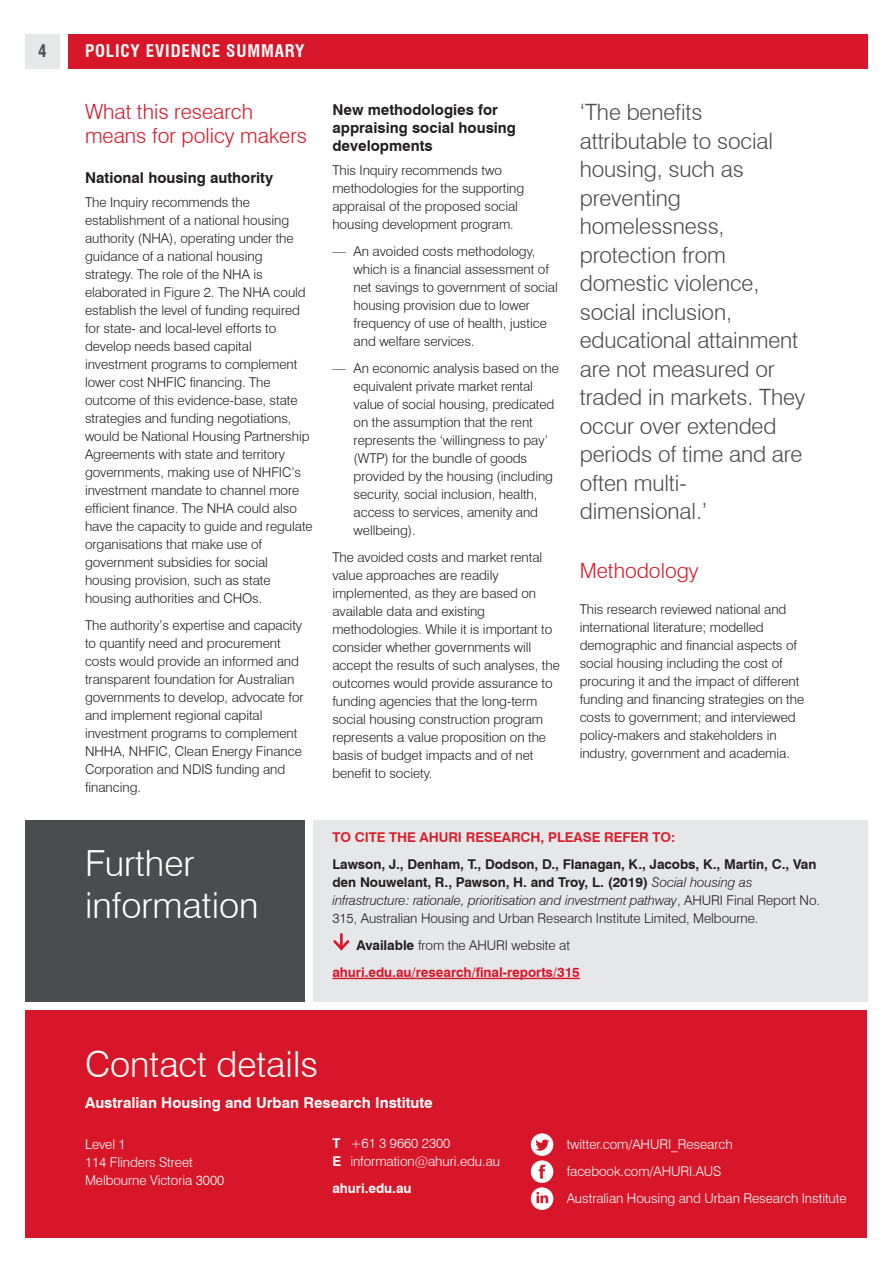
<style>
.page{position:relative;width:893px;height:1263px;background:#fff}
.page>*{position:absolute;margin:0;border:0;box-sizing:border-box;transform-origin:0 0}
.Section_heading{font:300 36px/42px "Swiss 721 BT";color:#fff}
.t1{font:300 22.5px/28.5px "Swiss 721 BT";letter-spacing:-.005em;color:#4b4c4d}
.Body_copy{font:300 21px/24px "Swiss 721 BT";color:#d71729}
.Subhead_1{font:300 21px "Swiss 721 BT";color:#d71729}
.Body_copy-2{font:700 condensed 16.95px "Swiss 721 BT";letter-spacing:.05em;color:#fff}
.Body_copy-3{font:700 condensed 16.95px "Swiss 721 BT";color:#4b4c4d}
.Subhead_2{font:700 15px/18px "Swiss 721 BT";color:#231f20}
.Subhead_2-2{font:700 15px "Swiss 721 BT";color:#fff}
.Body_copy-4{font:300 13.5px/18px "Swiss 721 BT";letter-spacing:-.005em;color:#231f20}
.Body_copy-5{font:700 13.5px/18px "Swiss 721 BT";letter-spacing:-.005em;color:#231f20}
.Body_copy-6{font:300 13.5px/18px "Swiss 721 BT";letter-spacing:-.005em;color:#fff}
.Body_copy-7{font:700 13.5px "Swiss 721 BT";letter-spacing:-.005em;color:#d71729}
.Body_copy-8{font:700 13.5px "Swiss 721 BT";letter-spacing:-.005em;color:#da1f2b}
.Body_copy-9{font:700 13.5px "Swiss 721 BT";letter-spacing:-.005em;color:#fff}
.s1{color:#4b4c4d}
.s2{font-weight:300;font-style:italic}
.s3{font-weight:300}
.s4{font-weight:700}
</style>
<div class="page">
<div style="left:26px;top:1010px;width:841px;height:227px;background:#d71729"></div>
<div style="left:313px;top:820px;width:554px;height:181px;background:#e6e7e9"></div>
<div style="left:26px;top:820px;width:279px;height:181px;background:#4b4c4d"></div>
<div style="left:531px;top:1133px;width:22px;height:23px;background:#fff;border-radius:50%"></div>
<svg style="left:535px;top:1139px;width:14px;height:12px"></svg>
<div style="left:531px;top:1160px;width:22px;height:23px;background:#fff;border-radius:50%"></div>
<svg style="left:539px;top:1164px;width:6px;height:15px"></svg>
<div style="left:531px;top:1187px;width:22px;height:23px;background:#fff;border-radius:50%"></div>
<svg style="left:536px;top:1192px;width:12px;height:11px"></svg>
<div style="left:68px;top:34px;width:799px;height:34px;background:#d71729"></div>
<div style="left:26px;top:34px;width:34px;height:34px;background:#e6e7e9"></div>
<hr style="left:332px;top:978px;width:248px;height:1px;background:#d71729">
<hr style="left:340px;top:934px;width:3px;height:14px;background:#d71729">
<svg style="left:333px;top:938px;width:17px;height:13px"></svg>
<p class="Body_copy-3" style="left:38px;top:41px;width:10px">4</p>
<p class="Body_copy-2" style="left:85px;top:41px;width:221px">POLICY EVIDENCE SUMMARY</p>
<p class="Body_copy" style="left:85px;top:99px;width:224px">What this research means for policy makers</p>
<p class="Subhead_2" style="left:85px;top:168px;width:189px">National housing authority</p>
<p class="Body_copy-4" style="left:85px;top:193px;width:229px">The Inquiry recommends the establishment of a national housing authority (NHA), operating under the guidance of a national housing strategy. The role of the NHA is elaborated in Figure 2. The NHA could establish the level of funding required for state- and local-level efforts to develop needs based capital investment programs to complement lower cost NHFIC financing. The outcome of this evidence-base, state strategies and funding negotiations, would be National Housing Partnership Agreements with state and territory governments, making use of NHFIC’s investment mandate to channel more efficient finance. The NHA could also have the capacity to guide and regulate organisations that make use of government subsidies for social housing provision, such as state housing authorities and CHOs.</p>
<p class="Body_copy-4" style="left:85px;top:616px;width:220px">The authority’s expertise and capacity to quantify need and procurement costs would provide an informed and transparent foundation for Australian governments to develop, advocate for and implement regional capital investment programs to complement NHHA, NHFIC, Clean Energy Finance Corporation and NDIS funding and financing.</p>
<p class="Section_heading" style="left:85px;top:842px;width:175px">Further information</p>
<p class="Subhead_2" style="left:332px;top:100px;width:185px">New methodologies for appraising social housing developments</p>
<p class="Body_copy-4" style="left:332px;top:161px;width:193px">This Inquiry recommends two methodologies for the supporting appraisal of the proposed social housing development program.</p>
<p class="Body_copy-4" style="left:354px;top:242px;width:206px;text-indent:-21px"><span class="s1">—</span> An avoided costs methodology, which is a financial assessment of net savings to government of social housing provision due to lower frequency of use of health, justice and welfare services.</p>
<p class="Body_copy-4" style="left:354px;top:359px;width:207px;text-indent:-21px"><span class="s1">—</span> An economic analysis based on the equivalent private market rental value of social housing, predicated on the assumption that the rent represents the ‘willingness to pay’ (WTP) for the bundle of goods provided by the housing (including security, social inclusion, health, access to services, amenity and wellbeing).</p>
<p class="Body_copy-4" style="left:332px;top:548px;width:229px">The avoided costs and market rental value approaches are readily implemented, as they are based on available data and existing methodologies. While it is important to consider whether governments will accept the results of such analyses, the outcomes would provide assurance to funding agencies that the long-term social housing construction program represents a value proposition on the basis of budget impacts and of net benefit to society.</p>
<p class="t1" style="left:580px;top:98px;width:227px">‘The benefits attributable to social housing, such as preventing homelessness, protection from domestic violence, social inclusion, educational attainment are not measured or traded in markets. They occur over extended periods of time and are often multi&shy;dimensional.’</p>
<p class="Subhead_1" style="left:580px;top:558px;width:120px">Methodology</p>
<p class="Body_copy-4" style="left:580px;top:600px;width:226px">This research reviewed national and international literature; modelled demographic and financial aspects of social housing including the cost of procuring it and the impact of different funding and financing strategies on the costs to government; and interviewed policy-makers and stakeholders in industry, government and academia.</p>
<p class="Body_copy-8" style="left:332px;top:828px;width:344px">TO CITE THE AHURI RESEARCH, PLEASE REFER TO:</p>
<p class="Body_copy-5" style="left:332px;top:855px;width:489px">Lawson, J., Denham, T., Dodson, D., Flanagan, K., Jacobs, K., Martin, C., Van den Nouwelant, R., Pawson, H. and Troy, L. (2019) <span class="s2">Social housing as infrastructure: rationale, prioritisation and investment pathway</span><span class="s3">, AHURI Final Report No.<br>315, Australian Housing and Urban Research Institute Limited, Melbourne.</span></p>
<p class="Body_copy-4" style="left:356px;top:936px;width:215px"><span class="s4">Available</span> from the AHURI website at</p>
<p class="Body_copy-7" style="left:332px;top:963px;width:249px">ahuri.edu.au/research/final-reports/315</p>
<p class="Section_heading" style="left:85px;top:1043px;width:235px">Contact details</p>
<p class="Subhead_2-2" style="left:85px;top:1092px;width:349px">Australian Housing and Urban Research Institute</p>
<p class="Body_copy-6" style="left:85px;top:1135px;width:141px">Level 1<br>114 Flinders Street<br>Melbourne Victoria 3000</p>
<p class="Body_copy-6" style="left:332px;top:1134px;width:169px"><span class="s4">T</span> +61 3 9660 2300<br><span class="s4">E</span> information@ahuri.edu.au</p>
<p class="Body_copy-9" style="left:332px;top:1179px;width:81px">ahuri.edu.au</p>
<p class="Body_copy-6" style="left:567px;top:1135px;width:168px">twitter.com/AHURI_Research</p>
<p class="Body_copy-6" style="left:567px;top:1162px;width:156px">facebook.com/AHURI.AUS</p>
<p class="Body_copy-6" style="left:567px;top:1189px;width:281px">Australian Housing and Urban Research Institute</p>
</div>
